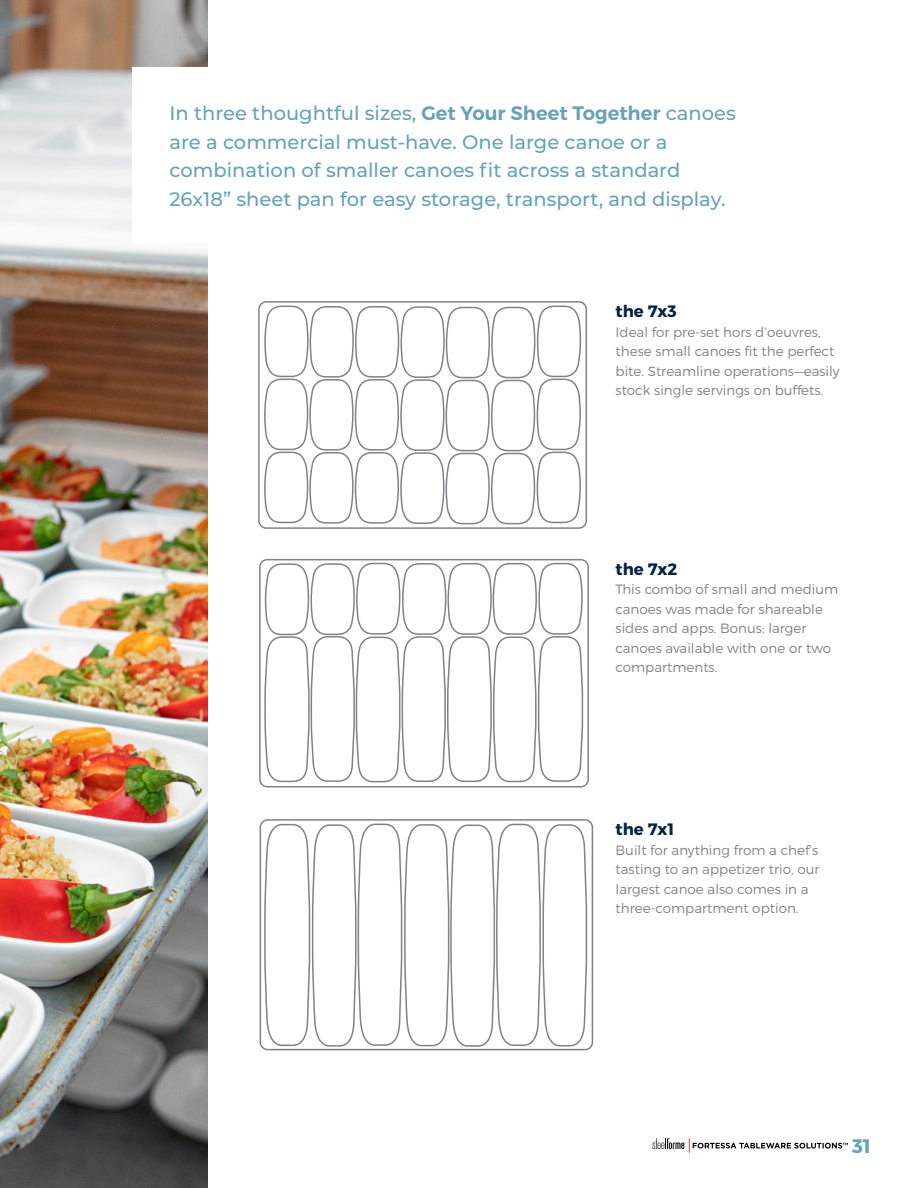
<style>
.page{position:relative;width:918px;height:1188px;background:#fff}
.page>*{position:absolute;margin:0;border:0;box-sizing:border-box;transform-origin:0 0}
.t1{font:500 19.5px/28.5px "Montserrat";color:#66a2b9}
.t2{font:700 19.5px "Montserrat";color:#66a2b9}
.t3{font:700 16.5px "Montserrat";color:#072241}
.t4{font:300 13.5px/19.5px "Montserrat";color:#808285}
.s1{font-weight:600}
</style>
<div class="page">
<img style="left:0;top:0;width:207px;height:1188px">
<div style="left:132px;top:68px;width:533px;height:175px;background:#fff"></div>
<div style="left:258px;top:301px;width:329px;height:228px;border:2px solid #808285;border-radius:7px"></div>
<svg style="left:264px;top:305px;width:318px;height:220px"></svg>
<div style="left:259px;top:559px;width:330px;height:229px;border:2px solid #808285;border-radius:7px"></div>
<svg style="left:263px;top:562px;width:321px;height:221px"></svg>
<div style="left:260px;top:819px;width:333px;height:231px;border:2px solid #808285;border-radius:7px"></div>
<svg style="left:263px;top:823px;width:325px;height:225px"></svg>
<svg style="left:652px;top:1138px;width:196px;height:15px"></svg>
<h1 class="t1" style="left:169px;top:98px;width:568px">In three thoughtful sizes, <span class="s1">Get Your Sheet Together</span> canoes are a commercial must-have. One large canoe or a combination of smaller canoes fit across a standard 26x18” sheet pan for easy storage, transport, and display.</h1>
<p class="t3" style="left:616px;top:301px;width:63px">the 7x3</p>
<p class="t4" style="left:616px;top:322px;width:226px">Ideal for pre-set hors d’oeuvres, these small canoes fit the perfect bite. Streamline operations—easily stock single servings on buffets.</p>
<p class="t3" style="left:616px;top:559px;width:63px">the 7x2</p>
<p class="t4" style="left:616px;top:580px;width:224px">This combo of small and medium canoes was made for shareable sides and apps. Bonus: larger canoes available with one or two compartments.</p>
<p class="t3" style="left:616px;top:819px;width:60px">the 7x1</p>
<p class="t4" style="left:616px;top:840px;width:205px">Built for anything from a chef’s tasting to an appetizer trio, our largest canoe also comes in a three-compartment option.</p>
<h1 class="t2" style="left:852px;top:1134px;width:20px">31</h1>
</div>
